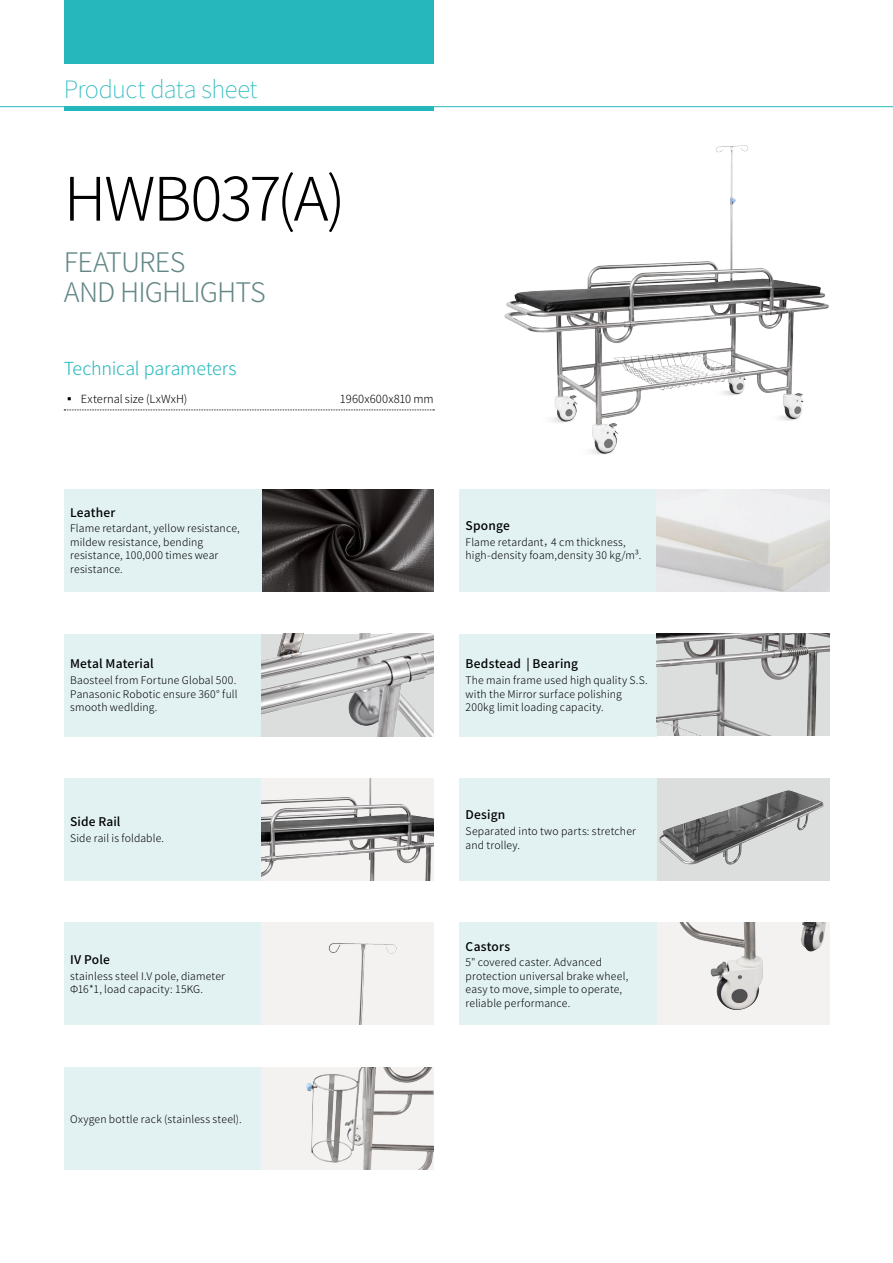
<style>
.page{position:relative;width:893px;height:1263px;background:#fff}
.page>*{position:absolute;margin:0;border:0;box-sizing:border-box;transform-origin:0 0}
.t1{font:300 60px "Noto Sans CJ Ksc";letter-spacing:-.04em;color:#000}
.t2{font:300 27px/30px "Noto Sans CJ Ksc";letter-spacing:-.035em;color:#638786}
.t3{font:100 24px "Noto Sans CJ Ksc";letter-spacing:-.025em;color:#26b7bc}
.t4{font:300 18px "Noto Sans CJ Ksc";letter-spacing:-.01em;color:#26b7bc}
.t5{font:500 12px "Noto Sans CJ Ksc";letter-spacing:.015em;color:#000}
.t6{font:300 11.25px "Noto Sans CJ Ksc";letter-spacing:.01em;color:#000}
.t7{font:300 10.5px/13.5px "Noto Sans CJ Ksc";letter-spacing:.015em;color:#000}
</style>
<div class="page">
<hr style="left:0;top:106px;width:893px;height:1px;background:#26b7bc">
<div style="left:64px;top:0;width:370px;height:64px;background:#26b7bc"></div>
<hr style="left:64px;top:107px;width:370px;height:4px;background:#26b7bc">
<svg style="left:64px;top:410px;width:370px;height:1px"></svg>
<div style="left:64px;top:1067px;width:197px;height:102px;background:#e2f2f3"></div>
<div style="left:261px;top:1067px;width:173px;height:102px;background:#f3f2f1"></div>
<img style="left:306px;top:1067px;width:128px;height:102px">
<div style="left:64px;top:923px;width:197px;height:102px;background:#e2f2f3"></div>
<div style="left:459px;top:923px;width:198px;height:102px;background:#e2f2f3"></div>
<div style="left:657px;top:923px;width:172px;height:102px;background:#f3f2f1"></div>
<img style="left:680px;top:923px;width:146px;height:87px">
<div style="left:261px;top:923px;width:173px;height:102px;background:#f3f2f1"></div>
<img style="left:328px;top:943px;width:69px;height:82px">
<div style="left:459px;top:489px;width:198px;height:102px;background:#e2f2f3"></div>
<img style="left:261px;top:489px;width:173px;height:102px">
<div style="left:64px;top:489px;width:197px;height:102px;background:#e2f2f3"></div>
<div style="left:64px;top:634px;width:197px;height:102px;background:#e2f2f3"></div>
<div style="left:459px;top:634px;width:198px;height:102px;background:#e2f2f3"></div>
<img style="left:261px;top:634px;width:173px;height:102px">
<img style="left:657px;top:633px;width:172px;height:102px">
<div style="left:64px;top:778px;width:197px;height:102px;background:#e2f2f3"></div>
<img style="left:261px;top:778px;width:173px;height:102px">
<div style="left:459px;top:778px;width:198px;height:102px;background:#e2f2f3"></div>
<img style="left:657px;top:780px;width:172px;height:100px">
<img style="left:504px;top:145px;width:325px;height:310px">
<h3 class="t3" style="left:64px;top:75px;width:195px">Product data sheet</h3>
<h1 class="t1" style="left:64px;top:165px;width:283px">HWB037(A)</h1>
<h2 class="t2" style="left:64px;top:248px;width:204px">Features<br>and High lights</h2>
<h3 class="t4" style="left:64px;top:358px;width:174px">Technical parameters</h3>
<p class="t6" style="left:64px;top:393px;width:125px">▪ External size (LxWxH)</p>
<p class="t6" style="left:340px;top:393px;width:95px">1960x600x810 mm</p>
<p class="t5" style="left:70px;top:506px;width:47px">Leather</p>
<p class="t7" style="left:70px;top:522px;width:171px">Flame retardant, yellow resistance, mildew resistance, bending resistance, 100,000 times wear resistance.</p>
<p class="t5" style="left:70px;top:657px;width:85px">Metal Material</p>
<p class="t7" style="left:70px;top:674px;width:169px">Baosteel from Fortune Global 500.<br>Panasonic Robotic ensure 360° full smooth wedlding.</p>
<p class="t5" style="left:70px;top:815px;width:52px">Side Rail</p>
<p class="t7" style="left:70px;top:831px;width:95px">Side rail is foldable.</p>
<p class="t5" style="left:70px;top:953px;width:41px">IV Pole</p>
<p class="t7" style="left:70px;top:969px;width:156px">stainless steel I .V pole, diameter<br>Φ16*1, load capacity: 15KG.</p>
<p class="t5" style="left:466px;top:519px;width:46px">Sponge</p>
<p class="t7" style="left:466px;top:535px;width:177px">Flame retardant，4 cm thickness, high-density foam,density 30 kg/m³.</p>
<p class="t5" style="left:466px;top:657px;width:114px">Bedstead | Bearing</p>
<p class="t7" style="left:466px;top:674px;width:184px">The main frame used high quality S.S. with the Mirror surface polishing<br>200kg limit loading capacity.</p>
<p class="t5" style="left:466px;top:808px;width:41px">Design</p>
<p class="t7" style="left:466px;top:825px;width:172px">Separated into two parts: stretcher and trolley.</p>
<p class="t5" style="left:466px;top:939px;width:46px">Castors</p>
<p class="t7" style="left:466px;top:956px;width:164px">5" covered caster. Advanced protection universal brake wheel, easy to move, simple to operate, reliable performance.</p>
<p class="t7" style="left:70px;top:1112px;width:173px">Oxygen bottle rack (stainless steel).</p>
</div>
